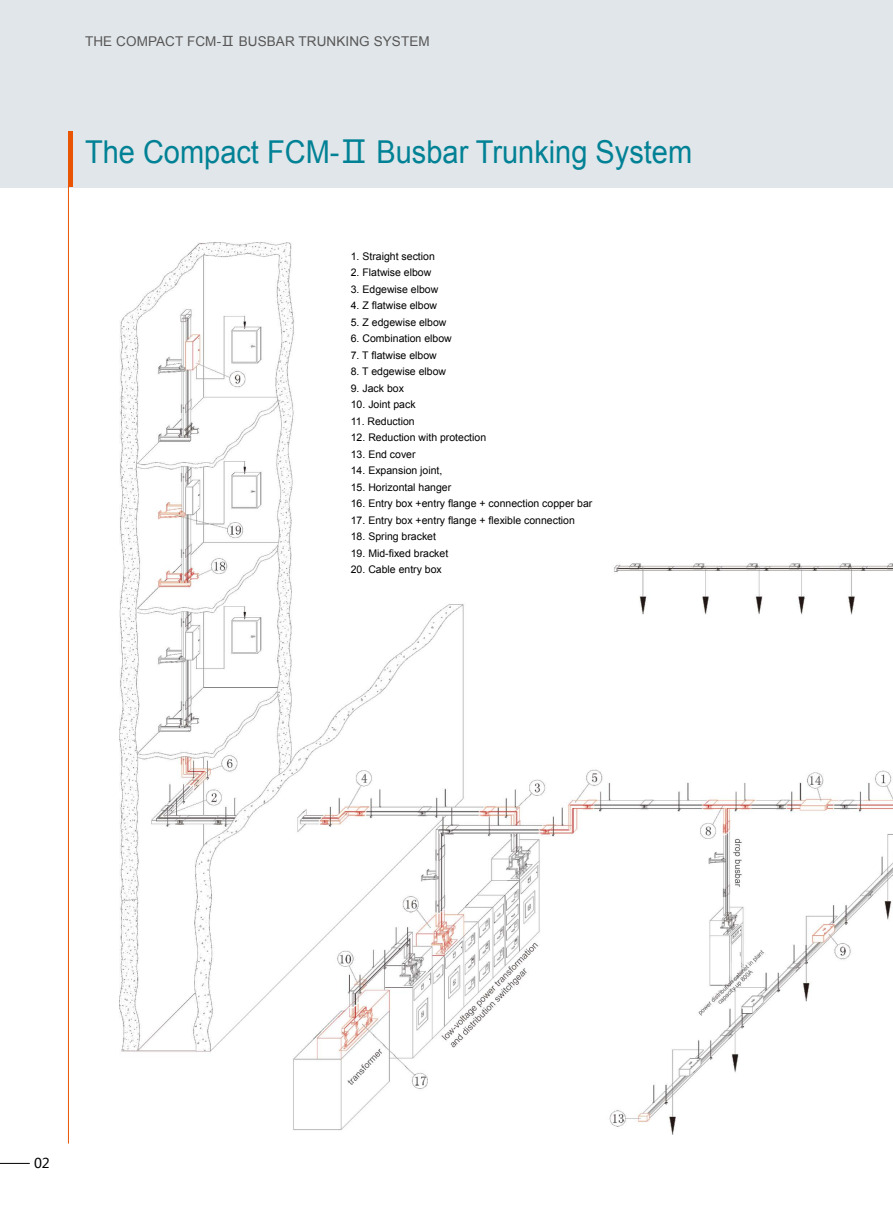
<style>
.page{position:relative;width:893px;height:1212px;background:#fff}
.page>*{position:absolute;margin:0;border:0;box-sizing:border-box;transform-origin:0 0}
.t1{font:31.5px "Arial";color:#008195;scale:.92 1}
.t2{font:13.5px "Arial";letter-spacing:.01em;color:#595757}
.t3{font:13.5px "Microsoft Ya Hei";color:#000}
.t4{font:10.5px "Arial";color:#000}
.s1{font-family:"Microsoft Ya Hei"}
</style>
<div class="page">
<img style="left:119px;top:242px;width:774px;height:893px">
<div style="left:0;top:0;width:893px;height:187px;background:#e0e6e9"></div>
<hr style="left:0;top:1163px;width:30px;height:1px;background:#000">
<hr style="left:68px;top:132px;width:4px;height:55px;background:#ea5504">
<hr style="left:68px;top:187px;width:1px;height:956px;background:#ea5504">
<p class="t2" style="left:85px;top:32px;width:346px">THE COMPACT FCM-<span class="s1">Ⅱ</span> BUSBAR TRUNKING SYSTEM</p>
<h1 class="t1" style="left:85px;top:131px;width:661px">The Compact FCM-<span class="s1">Ⅱ</span> Busbar Trunking System</h1>
<p class="t4" style="left:351px;top:249px;width:86px">1. Straight section</p>
<p class="t4" style="left:351px;top:266px;width:82px">2. Flatwise elbow</p>
<p class="t4" style="left:351px;top:282px;width:89px">3. Edgewise elbow</p>
<p class="t4" style="left:351px;top:299px;width:88px">4. Z flatwise elbow</p>
<p class="t4" style="left:351px;top:315px;width:97px">5. Z edgewise elbow</p>
<p class="t4" style="left:351px;top:332px;width:102px">6. Combination elbow</p>
<p class="t4" style="left:351px;top:348px;width:87px">7. T flatwise elbow</p>
<p class="t4" style="left:351px;top:365px;width:97px">8. T edgewise elbow</p>
<p class="t4" style="left:351px;top:381px;width:55px">9. Jack box</p>
<p class="t4" style="left:351px;top:398px;width:66px">10. Joint pack</p>
<p class="t4" style="left:351px;top:414px;width:66px">11. Reduction</p>
<p class="t4" style="left:351px;top:431px;width:137px">12. Reduction with protection</p>
<p class="t4" style="left:351px;top:447px;width:66px">13. End cover</p>
<p class="t4" style="left:351px;top:464px;width:93px">14. Expansion joint,</p>
<p class="t4" style="left:351px;top:480px;width:102px">15. Horizontal hanger</p>
<p class="t4" style="left:351px;top:497px;width:243px">16. Entry box +entry flange + connection copper bar</p>
<p class="t4" style="left:351px;top:513px;width:226px">17. Entry box +entry flange + flexible connection</p>
<p class="t4" style="left:351px;top:530px;width:87px">18. Spring bracket</p>
<p class="t4" style="left:351px;top:546px;width:99px">19. Mid-fixed bracket</p>
<p class="t4" style="left:351px;top:563px;width:93px">20. Cable entry box</p>
<p class="t3" style="left:34px;top:1154px;width:17px">02</p>
</div>
